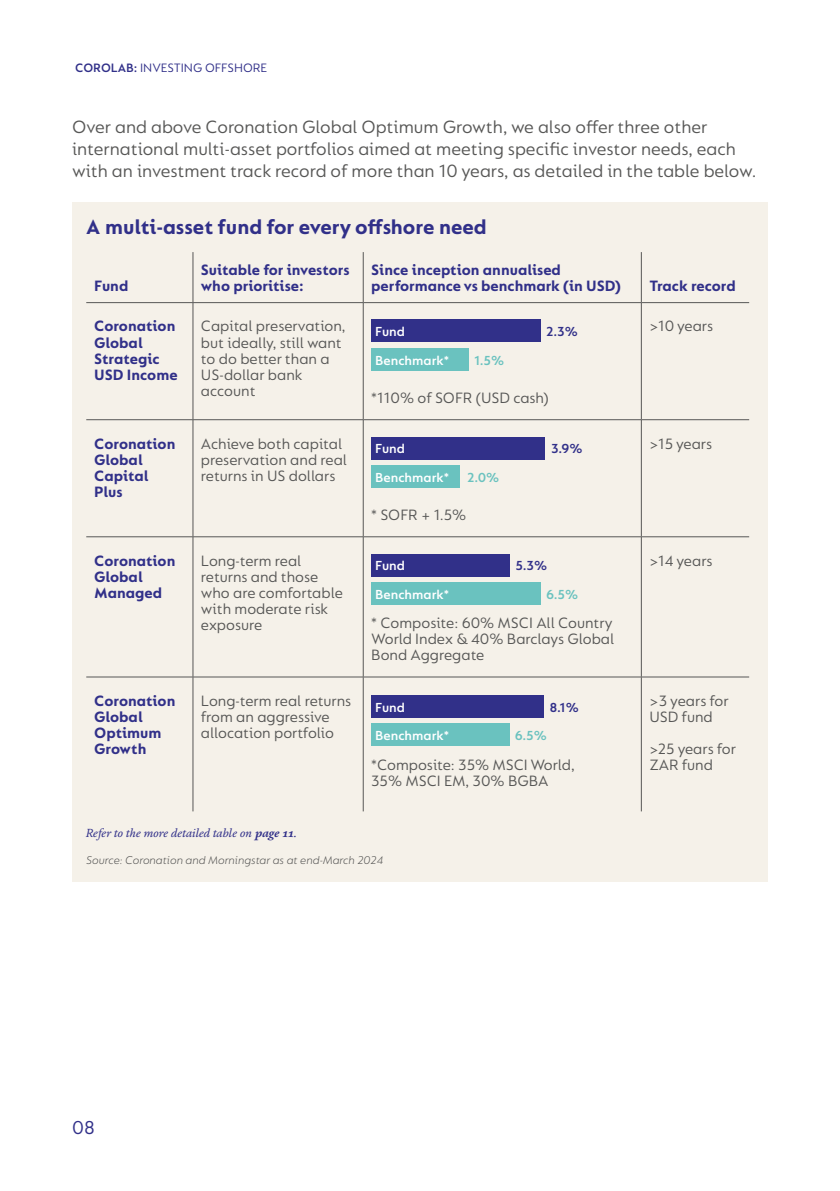
<style>
.page{position:relative;width:840px;height:1191px;background:#fff}
.page>*{position:absolute;margin:0;border:0;box-sizing:border-box;transform-origin:0 0}
.t1{font:700 22px "FS Lucas";color:#313089}
.t2{font:20px "FS Lucas";color:#313089}
.t3{font:19px/22px "FS Lucas";color:#575756}
.t4{font:16px/16px "FS Lucas";color:#575756}
.t5{font:700 16px/16px "FS Lucas";color:#313089}
.t6{font:600 14px "FS Lucas";color:#fff}
.t7{font:600 14px "FS Lucas";color:#313089}
.t8{font:600 14px "FS Lucas";color:#6ac2bf}
.t9{font:13px "FS Lucas";color:#313089}
.t10{font:italic 300 12px "FS Lucas";color:#575756}
.t11{font:italic 12px "FS Brabo";letter-spacing:-.01em;color:#313089}
.s1{font-weight:600}
.s2{font-weight:700}
</style>
<div class="page">
<div style="left:72px;top:202px;width:695px;height:680px;background:#f5f1e9"></div>
<hr style="left:192px;top:252px;width:1px;height:50px;background:#575756">
<hr style="left:362px;top:252px;width:1px;height:50px;background:#575756">
<hr style="left:640px;top:252px;width:1px;height:50px;background:#575756">
<hr style="left:86px;top:302px;width:107px;height:1px;background:#575756">
<hr style="left:193px;top:302px;width:170px;height:1px;background:#575756">
<hr style="left:192px;top:303px;width:1px;height:116px;background:#575756">
<hr style="left:363px;top:302px;width:278px;height:1px;background:#575756">
<hr style="left:362px;top:303px;width:1px;height:116px;background:#575756">
<hr style="left:641px;top:302px;width:107px;height:1px;background:#575756">
<hr style="left:640px;top:303px;width:1px;height:116px;background:#575756">
<hr style="left:86px;top:419px;width:107px;height:1px;background:#575756">
<hr style="left:193px;top:419px;width:170px;height:1px;background:#575756">
<hr style="left:192px;top:420px;width:1px;height:116px;background:#575756">
<hr style="left:363px;top:419px;width:278px;height:1px;background:#575756">
<hr style="left:362px;top:420px;width:1px;height:116px;background:#575756">
<hr style="left:641px;top:419px;width:107px;height:1px;background:#575756">
<hr style="left:640px;top:420px;width:1px;height:116px;background:#575756">
<hr style="left:86px;top:536px;width:107px;height:1px;background:#575756">
<hr style="left:193px;top:536px;width:170px;height:1px;background:#575756">
<hr style="left:192px;top:537px;width:1px;height:139px;background:#575756">
<hr style="left:363px;top:536px;width:278px;height:1px;background:#575756">
<hr style="left:362px;top:537px;width:1px;height:139px;background:#575756">
<hr style="left:641px;top:536px;width:107px;height:1px;background:#575756">
<hr style="left:640px;top:537px;width:1px;height:139px;background:#575756">
<hr style="left:86px;top:676px;width:107px;height:1px;background:#575756">
<hr style="left:193px;top:676px;width:170px;height:1px;background:#575756">
<hr style="left:192px;top:677px;width:1px;height:134px;background:#575756">
<hr style="left:363px;top:676px;width:278px;height:1px;background:#575756">
<hr style="left:362px;top:677px;width:1px;height:134px;background:#575756">
<hr style="left:641px;top:676px;width:107px;height:1px;background:#575756">
<hr style="left:640px;top:677px;width:1px;height:134px;background:#575756">
<div style="left:371px;top:320px;width:169px;height:22px;background:#313089"></div>
<div style="left:371px;top:348px;width:97px;height:23px;background:#6ac2bf"></div>
<div style="left:371px;top:437px;width:173px;height:22px;background:#313089"></div>
<div style="left:371px;top:465px;width:88px;height:23px;background:#6ac2bf"></div>
<div style="left:371px;top:554px;width:138px;height:22px;background:#313089"></div>
<div style="left:371px;top:582px;width:170px;height:23px;background:#6ac2bf"></div>
<div style="left:371px;top:695px;width:172px;height:23px;background:#313089"></div>
<div style="left:371px;top:723px;width:138px;height:23px;background:#6ac2bf"></div>
<p class="t9" style="left:75px;top:60px;width:193px"><span class="s1">COROLAB:</span> INVESTING OFFSHORE</p>
<p class="t3" style="left:72px;top:116px;width:685px">Over and above Coronation Global Optimum Growth, we also offer three other international multi-asset portfolios aimed at meeting specific investor needs, each with an investment track record of more than 10 years, as detailed in the table below.</p>
<h1 class="t1" style="left:86px;top:214px;width:402px">A multi-asset fund for every offshore need</h1>
<p class="t5" style="left:94px;top:278px;width:36px">Fund</p>
<p class="t5" style="left:201px;top:262px;width:150px">Suitable for investors who prioritise:</p>
<p class="t5" style="left:371px;top:262px;width:251px">Since inception annualised performance vs benchmark (in USD)</p>
<p class="t5" style="left:94px;top:318px;width:85px">Coronation<br>Global<br>Strategic<br>USD Income</p>
<p class="t4" style="left:201px;top:318px;width:146px">Capital preservation, but ideally, still want to do better than a<br>US-dollar bank account</p>
<p class="t6" style="left:375px;top:323px;width:31px">Fund</p>
<p class="t7" style="left:545px;top:323px;width:33px">2.3%</p>
<p class="t6" style="left:375px;top:352px;width:75px">Benchmark*</p>
<p class="t8" style="left:474px;top:352px;width:32px">1.5%</p>
<p class="t4" style="left:371px;top:389px;width:179px">*110% of SOFR (USD cash)</p>
<p class="t5" style="left:94px;top:435px;width:83px">Coronation<br>Global<br>Capital<br>Plus</p>
<p class="t4" style="left:201px;top:435px;width:147px">Achieve both capital preservation and real returns in US dollars</p>
<p class="t6" style="left:375px;top:440px;width:31px">Fund</p>
<p class="t7" style="left:550px;top:440px;width:33px">3.9%</p>
<p class="t6" style="left:375px;top:469px;width:75px">Benchmark*</p>
<p class="t8" style="left:467px;top:469px;width:34px">2.0%</p>
<p class="t4" style="left:371px;top:506px;width:96px">* SOFR + 1.5%</p>
<p class="t5" style="left:94px;top:552px;width:83px">Coronation<br>Global<br>Managed</p>
<p class="t4" style="left:201px;top:552px;width:143px">Long-term real returns and those who are comfortable with moderate risk exposure</p>
<p class="t6" style="left:375px;top:558px;width:31px">Fund</p>
<p class="t7" style="left:515px;top:558px;width:33px">5.3%</p>
<p class="t6" style="left:375px;top:586px;width:75px">Benchmark*</p>
<p class="t8" style="left:546px;top:586px;width:34px">6.5%</p>
<p class="t4" style="left:371px;top:614px;width:244px;text-align:justify">* Composite: 60% MSCI All Country World Index &amp; 40% Barclays Global Bond Aggregate</p>
<p class="t5" style="left:94px;top:692px;width:83px">Coronation<br>Global<br>Optimum<br>Growth</p>
<p class="t4" style="left:201px;top:692px;width:152px">Long-term real returns from an aggressive allocation portfolio</p>
<p class="t6" style="left:375px;top:699px;width:31px">Fund</p>
<p class="t7" style="left:549px;top:699px;width:31px">8.1%</p>
<p class="t6" style="left:375px;top:727px;width:75px">Benchmark*</p>
<p class="t8" style="left:514px;top:727px;width:34px">6.5%</p>
<p class="t4" style="left:371px;top:756px;width:205px">*Composite: 35% MSCI World,<br>35% MSCI EM, 30% BGBA</p>
<p class="t11" style="left:86px;top:824px;width:212px">Refer to the more detailed table on <span class="s2">page 11</span>.</p>
<p class="t10" style="left:86px;top:853px;width:298px">Source: Coronation and Morningstar as at end-March 2024</p>
<p class="t5" style="left:649px;top:278px;width:88px">Track record</p>
<p class="t4" style="left:649px;top:318px;width:65px">&gt;10 years</p>
<p class="t4" style="left:649px;top:435px;width:64px">&gt;15 years</p>
<p class="t4" style="left:649px;top:552px;width:65px">&gt;14 years</p>
<p class="t4" style="left:649px;top:692px;width:81px">&gt;3 years for<br>USD fund</p>
<p class="t4" style="left:649px;top:740px;width:88px">&gt;25 years for<br>ZAR fund</p>
<p class="t2" style="left:72px;top:1116px;width:25px">08</p>
</div>
